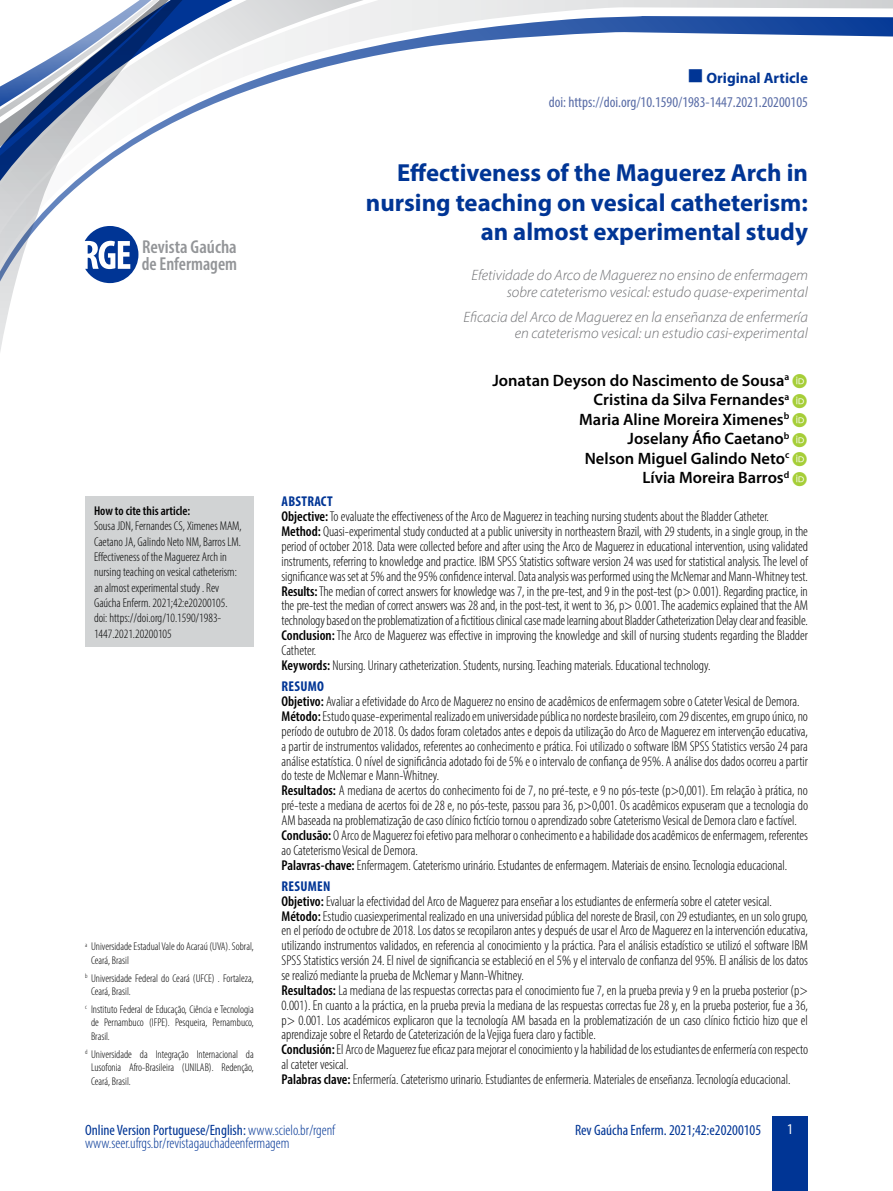
<style>
.page{position:relative;width:893px;height:1191px;background:#fff}
.page>*{position:absolute;margin:0;border:0;box-sizing:border-box;transform-origin:0 0}
.t1{font:700 24.75px/29.7px "Myriad Pro";color:#003595;text-align:right}
.t2{font:600 condensed 18.75px/16.6px "Myriad Pro";color:#939598}
.t3{font:600 16.5px/19.5px "Myriad Pro";color:#000;text-align:right}
.t4{font:italic 300 15px/16.5px "Myriad Pro";color:#6d6e71;text-align:right}
.t5{font:condensed 15px "Myriad Pro";color:#003595}
.t6{font:condensed 15px "Myriad Pro";color:#5a6da7}
.t7{font:300 condensed 15px "Myriad Pro";color:#003595}
.t8{font:700 15px "Myriad Pro";color:#003595}
.t9{font:condensed 15px "Myriad Pro";color:#fff}
.t10{font:300 condensed 14.25px/14.9px "Myriad Pro";color:#000}
.t11{font:300 condensed 12.75px/15.3px "Myriad Pro";color:#000}
.t12{font:600 condensed 12.75px "Myriad Pro";color:#000}
.t13{font:300 condensed 11.25px/13.5px "Myriad Pro";color:#000}
.s1{font-weight:700;color:#003595}
.s2{font-weight:600}
.s3{font-weight:300}
</style>
<div class="page">
<svg style="left:202px;top:0;width:691px;height:109px"></svg>
<svg style="left:0;top:0;width:202px;height:352px"></svg>
<div style="left:772px;top:1116px;width:36px;height:75px;background:#003595"></div>
<svg style="left:85px;top:226px;width:53px;height:57px"></svg>
<div style="left:85px;top:496px;width:169px;height:151px;background:#d1d3d4"></div>
<svg style="left:689px;top:69px;width:13px;height:14px"></svg>
<p class="t8" style="left:706px;top:68px;width:103px">Original Article</p>
<h2 class="t2" style="left:142px;top:238px;width:97px">Revista Gaúcha de Enfermagem</h2>
<p class="t12" style="left:94px;top:503px;width:98px">How to cite this article:</p>
<p class="t11" style="left:94px;top:518px;width:149px">Sousa JDN, Fernandes CS, Ximenes MAM, Caetano JA, Galindo Neto NM, Barros LM.<br>Effectiveness of the Maguerez Arch in nursing teaching on vesical catheterism: an almost experimental study . Rev Gaúcha Enferm. 2021;42:e20200105. doi: https://doi.org/10.1590/1983- 1447.2021.20200105</p>
<p class="t13" style="left:91px;top:939px;width:164px;text-indent:-6px"><sup>a</sup> Universidade Estadual Vale do Acaraú (UVA). Sobral,<br>Ceará, Brasil</p>
<p class="t13" style="left:91px;top:971px;width:164px;text-indent:-6px"><sup>b</sup> Universidade Federal do Ceará (UFCE) . Fortaleza,<br>Ceará, Brasil.</p>
<p class="t13" style="left:91px;top:1002px;width:164px;text-align:justify;text-indent:-6px"><sup>c</sup> Instituto Federal de Educação, Ciência e Tecnologia de Pernambuco (IFPE). Pesqueira, Pernambuco, Brasil.</p>
<p class="t13" style="left:91px;top:1047px;width:164px;text-align:justify;text-indent:-6px"><sup>d</sup> Universidade da Integração Internacional da Lusofonia Afro-Brasileira (UNILAB). Redenção, Ceará, Brasil.</p>
<p class="t6" style="left:549px;top:93px;width:261px">doi: https://doi.org/10.1590/1983-1447.2021.20200105</p>
<h1 class="t1" style="left:366px;top:157px;width:444px">Effectiveness of the Maguerez Arch in nursing teaching on vesical catheterism: an almost experimental study</h1>
<p class="t4" style="left:471px;top:267px;width:338px">Efetividade do Arco de Maguerez no ensino de enfermagem sobre cateterismo vesical: estudo quase-experimental</p>
<p class="t4" style="left:464px;top:308px;width:346px">Eficacia del Arco de Maguerez en la enseñanza de enfermería en cateterismo vesical: un estudio casi-experimental</p>
<p class="t3" style="left:492px;top:370px;width:298px">Jonatan Deyson do Nascimento de Sousa<sup>a<br></sup>Cristina da Silva Fernandes<sup>a<br></sup>Maria Aline Moreira Ximenes<sup>b<br></sup>Joselany Áfio Caetano<sup>b<br></sup>Nelson Miguel Galindo Neto<sup>c<br></sup>Lívia Moreira Barros<sup>d</sup></p>
<p class="t10" style="left:281px;top:494px;width:528px"><span class="s1">ABSTRACT<br></span><span class="s2">Objective:</span> To evaluate the effectiveness of the Arco de Maguerez in teaching nursing students about the Bladder Catheter.<br><span class="s2">Method:</span> Quasi-experimental study conducted at a public university in northeastern Brazil, with 29 students, in a single group, in the period of october 2018. Data were collected before and after using the Arco de Maguerez in educational intervention, using validated instruments, referring to knowledge and practice. IBM SPSS Statistics software version 24 was used for statistical analysis. The level of significance was set at 5% and the 95% confidence interval. Data analysis was performed using the McNemar and Mann-Whitney test.<br><span class="s2">Results:</span> The median of correct answers for knowledge was 7, in the pre-test, and 9 in the post-test (p&gt; 0.001). Regarding practice, in the pre-test the median of correct answers was 28 and, in the post-test, it went to 36, p&gt; 0.001. The academics explained that the AM technology based on the problematization of a fictitious clinical case made learning about Bladder Catheterization Delay clear and feasible.<br><span class="s2">Conclusion:</span> The Arco de Maguerez was effective in improving the knowledge and skill of nursing students regarding the Bladder Catheter.<br><span class="s2">Keywords:</span> Nursing. Urinary catheterization. Students, nursing. Teaching materials. Educational technology.</p>
<p class="t10" style="left:281px;top:679px;width:528px"><span class="s1">RESUMO<br></span><span class="s2">Objetivo:</span> Avaliar a efetividade do Arco de Maguerez no ensino de acadêmicos de enfermagem sobre o Cateter Vesical de Demora.<br><span class="s2">Método:</span> Estudo quase-experimental realizado em universidade pública no nordeste brasileiro, com 29 discentes, em grupo único, no período de outubro de 2018. Os dados foram coletados antes e depois da utilização do Arco de Maguerez em intervenção educativa, a partir de instrumentos validados, referentes ao conhecimento e prática. Foi utilizado o software IBM SPSS Statistics versão 24 para análise estatística. O nível de significância adotado foi de 5% e o intervalo de confiança de 95%. A análise dos dados ocorreu a partir do teste de McNemar e Mann-Whitney.<br><span class="s2">Resultados:</span> A mediana de acertos do conhecimento foi de 7, no pré-teste, e 9 no pós-teste (p&gt;0,001). Em relação à prática, no pré-teste a mediana de acertos foi de 28 e, no pós-teste, passou para 36, p&gt;0,001. Os acadêmicos expuseram que a tecnologia do AM baseada na problematização de caso clínico fictício tornou o aprendizado sobre Cateterismo Vesical de Demora claro e factível.<br><span class="s2">Conclusão:</span> O Arco de Maguerez foi efetivo para melhorar o conhecimento e a habilidade dos acadêmicos de enfermagem, referentes ao Cateterismo Vesical de Demora.<br><span class="s2">Palavras-chave:</span> Enfermagem. Cateterismo urinário. Estudantes de enfermagem. Materiais de ensino. Tecnologia educacional.</p>
<p class="t10" style="left:281px;top:878px;width:528px"><span class="s1">RESUMEN<br></span><span class="s2">Objetivo:</span> Evaluar la efectividad del Arco de Maguerez para enseñar a los estudiantes de enfermería sobre el cateter vesical.<br><span class="s2">Método:</span> Estudio cuasiexperimental realizado en una universidad pública del noreste de Brasil, con 29 estudiantes, en un solo grupo, en el período de octubre de 2018. Los datos se recopilaron antes y después de usar el Arco de Maguerez en la intervención educativa, utilizando instrumentos validados, en referencia al conocimiento y la práctica. Para el análisis estadístico se utilizó el software IBM SPSS Statistics versión 24. El nivel de significancia se estableció en el 5% y el intervalo de confianza del 95%. El análisis de los datos se realizó mediante la prueba de McNemar y Mann-Whitney.<br><span class="s2">Resultados:</span> La mediana de las respuestas correctas para el conocimiento fue 7, en la prueba previa y 9 en la prueba posterior (p&gt; 0.001). En cuanto a la práctica, en la prueba previa la mediana de las respuestas correctas fue 28 y, en la prueba posterior, fue a 36, p&gt; 0.001. Los académicos explicaron que la tecnología AM basada en la problematización de un caso clínico ficticio hizo que el aprendizaje sobre el Retardo de Cateterización de la Vejiga fuera claro y factible.<br><span class="s2">Conclusión:</span> El Arco de Maguerez fue eficaz para mejorar el conocimiento y la habilidad de los estudiantes de enfermería con respecto al cateter vesical.<br><span class="s2">Palabras clave:</span> Enfermería. Cateterismo urinario. Estudiantes de enfermeria. Materiales de enseñanza. Tecnología educacional.</p>
<p class="t5" style="left:85px;top:1121px;width:252px">Online Version Portuguese/English: <span class="s3">www.scielo.br/rgenf</span></p>
<p class="t7" style="left:85px;top:1134px;width:206px">www.seer.ufrgs.br/revistagauchadeenfermagem</p>
<p class="t5" style="left:575px;top:1121px;width:188px">Rev Gaúcha Enferm. 2021;42:e20200105</p>
<p class="t9" style="left:787px;top:1120px;width:7px">1</p>
</div>
